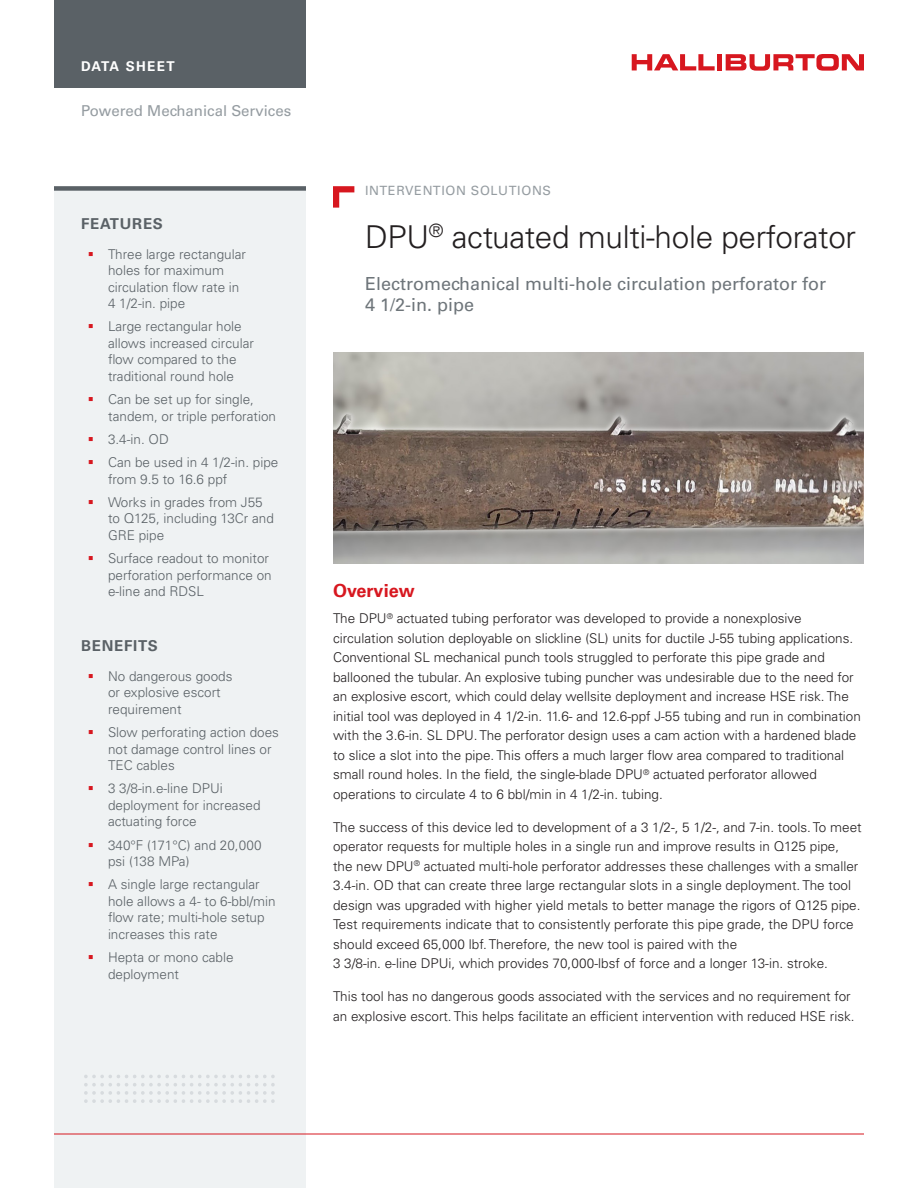
<style>
.page{position:relative;width:918px;height:1188px;background:#fff}
.page>*{position:absolute;margin:0;border:0;box-sizing:border-box;transform-origin:0 0}
._02_Headline{font:300 31.5px "Univers LT Std";letter-spacing:-.01em;color:#231f20}
._02_Headline-2{font:18px/21.6px "Univers LT Std";color:#6e757a}
._02_Subhead__2{font:700 18px "Univers LT Std";color:#d7171f}
._03_Level_2_Capability{font:15px "Univers LT Std";color:#959ca1}
._03_Subhead_Sidebar{font:700 15px "Univers LT Std";letter-spacing:.05em;color:#5a6166}
._02_Body_10pt{font:300 13.5px/19.5px "Univers LT Std";color:#231f20}
.t1{font:300 13.5px/16.5px "Univers LT Std";color:#5a6166}
.t2{font:700 13.5px "Univers LT Std";letter-spacing:.1em;color:#fff}
.t3{font:12.75px "Univers LT Std";letter-spacing:.05em;color:#959ca1}
</style>
<div class="page">
<div style="left:54px;top:186px;width:252px;height:1002px;background:#eff2f3"></div>
<div style="left:54px;top:186px;width:252px;height:5px;background:#5a6166"></div>
<img style="left:84px;top:1075px;width:191px;height:28px">
<img style="left:333px;top:353px;width:531px;height:211px">
<svg style="left:333px;top:186px;width:21px;height:22px"></svg>
<svg style="left:632px;top:54px;width:83px;height:16px"></svg>
<div style="left:717px;top:54px;width:5px;height:16px;background:#d7171f"></div>
<svg style="left:726px;top:54px;width:138px;height:17px"></svg>
<hr style="left:54px;top:1134px;width:810px;height:1px;background:#d7171f">
<div style="left:54px;top:0;width:252px;height:88px;background:#5a6166"></div>
<p class="t2" style="left:81px;top:58px;width:95px">DATA SHEET</p>
<p class="_03_Level_2_Capability" style="left:81px;top:102px;width:212px">Powered Mechanical Services</p>
<p class="_03_Subhead_Sidebar" style="left:81px;top:214px;width:83px">FEATURES</p>
<p class="t1" style="left:108px;top:246px;width:140px">Three large rectangular holes for maximum circulation flow rate in<br>4 1/2-in. pipe</p>
<p class="t1" style="left:108px;top:318px;width:147px">Large rectangular hole allows increased circular flow compared to the traditional round hole</p>
<p class="t1" style="left:108px;top:391px;width:170px">Can be set up for single, tandem, or triple perforation</p>
<p class="t1" style="left:108px;top:431px;width:62px">3.4-in. OD</p>
<p class="t1" style="left:108px;top:454px;width:172px">Can be used in 4 1/2-in. pipe from 9.5 to 16.6 ppf</p>
<p class="t1" style="left:108px;top:494px;width:167px">Works in grades from J55 to Q125, including 13Cr and<br>GRE pipe</p>
<p class="t1" style="left:108px;top:550px;width:165px">Surface readout to monitor perforation performance on e-line and RDSL</p>
<p class="_03_Subhead_Sidebar" style="left:81px;top:637px;width:78px">BENEFITS</p>
<p class="t1" style="left:108px;top:668px;width:126px">No dangerous goods or explosive escort requirement</p>
<p class="t1" style="left:108px;top:724px;width:173px">Slow perforating action does not damage control lines or<br>TEC cables</p>
<p class="t1" style="left:108px;top:780px;width:154px">3 3/8-in.e-line DPUi deployment for increased actuating force</p>
<p class="t1" style="left:108px;top:837px;width:155px">340°F (171°C) and 20,000 psi (138 MPa)</p>
<p class="t1" style="left:108px;top:876px;width:169px">A single large rectangular hole allows a 4- to 6-bbl/min flow rate; multi-hole setup increases this rate</p>
<p class="t1" style="left:108px;top:949px;width:127px">Hepta or mono cable deployment</p>
<p class="t3" style="left:365px;top:183px;width:187px">INTERVENTION SOLUTIONS</p>
<p class="_02_Headline" style="left:365px;top:218px;width:493px">DPU<sup>®</sup> actuated multi-hole perforator</p>
<p class="_02_Headline-2" style="left:365px;top:272px;width:463px">Electromechanical multi-hole circulation perforator for<br>4 1/2-in. pipe</p>
<p class="_02_Subhead__2" style="left:333px;top:580px;width:83px">Overview</p>
<p class="_02_Body_10pt" style="left:333px;top:609px;width:529px">The DPU<sup>®</sup> actuated tubing perforator was developed to provide a nonexplosive circulation solution deployable on slickline (SL) units for ductile J-55 tubing applications.<br>Conventional SL mechanical punch tools struggled to perforate this pipe grade and ballooned the tubular. An explosive tubing puncher was undesirable due to the need for an explosive escort, which could delay wellsite deployment and increase HSE risk. The initial tool was deployed in 4 1/2-in. 11.6- and 12.6-ppf J-55 tubing and run in combination with the 3.6-in. SL DPU. The perforator design uses a cam action with a hardened blade to slice a slot into the pipe. This offers a much larger flow area compared to traditional small round holes. In the field, the single-blade DPU<sup>®</sup> actuated perforator allowed operations to circulate 4 to 6 bbl/min in 4 1/2-in. tubing.</p>
<p class="_02_Body_10pt" style="left:333px;top:817px;width:530px">The success of this device led to development of a 3 1/2-, 5 1/2-, and 7-in. tools. To meet operator requests for multiple holes in a single run and improve results in Q125 pipe, the new DPU<sup>®</sup> actuated multi-hole perforator addresses these challenges with a smaller 3.4-in. OD that can create three large rectangular slots in a single deployment. The tool design was upgraded with higher yield metals to better manage the rigors of Q125 pipe.<br>Test requirements indicate that to consistently perforate this pipe grade, the DPU force should exceed 65,000 lbf. Therefore, the new tool is paired with the<br>3 3/8-in. e-line DPUi, which provides 70,000-lbsf of force and a longer 13-in. stroke.</p>
<p class="_02_Body_10pt" style="left:333px;top:987px;width:523px">This tool has no dangerous goods associated with the services and no requirement for an explosive escort. This helps facilitate an efficient intervention with reduced HSE risk.</p>
</div>
